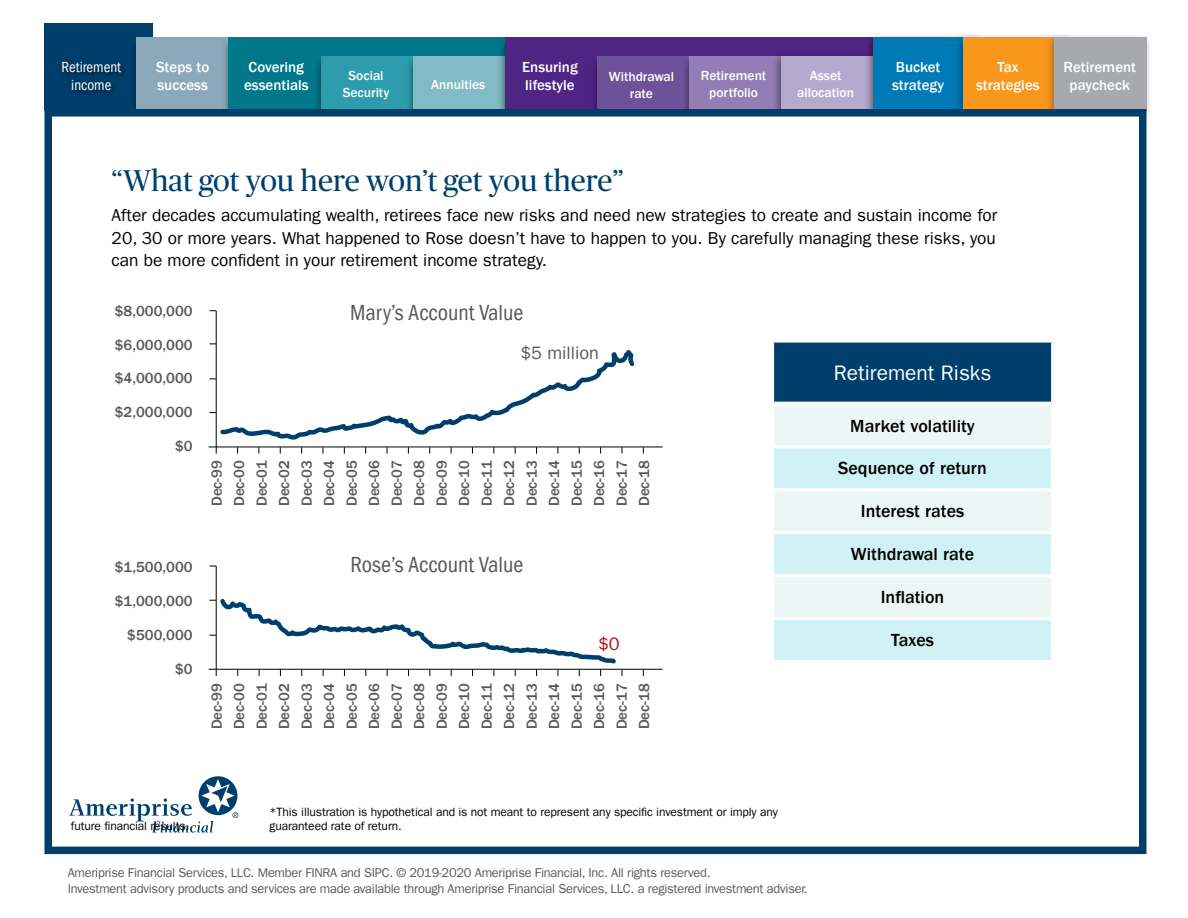
<style>
.page{position:relative;width:1188px;height:918px;background:#fff}
.page>*{position:absolute;margin:0;border:0;box-sizing:border-box;transform-origin:0 0}
.t1{font:30px "Publico Headline Ofc";letter-spacing:-.005em;color:#003f6b}
.t2{font:condensed 22.5px "ITC Frank Goth For AMPF";color:#58585b}
.t3{font:21px "ITC Frank Goth For AMPF";color:#fff}
.t4{font:500 18px "ITC Frank Goth For AMPF";color:#000}
.t5{font:18px "ITC Frank Goth For AMPF";color:#58585b}
.t6{font:18px "ITC Frank Goth For AMPF";color:#b51019}
.t7{font:17.25px/22.5px "ITC Frank Goth For AMPF";color:#000;text-align:justify}
.t8{font:500 15px/22.5px "ITC Frank Goth For AMPF";color:#58585b;text-align:justify}
.t9{font:500 15px/18px "ITC Frank Goth For AMPF";color:#fff}
.t10{font:condensed 15px/18px "ITC Frank Goth For AMPF";color:#fff;text-align:center}
.t11{font:500 13.5px/16.5px "ITC Frank Goth For AMPF";color:#fff;text-align:center}
.t12{font:12.75px/15.8px "ITC Frank Goth For AMPF";letter-spacing:-.02em;color:#58585b}
.t13{font:12px "ITC Frank Goth For AMPF";letter-spacing:-.01em;color:#000}
</style>
<div class="page">
<svg style="left:69px;top:776px;width:169px;height:57px"></svg>
<div style="left:45px;top:24px;width:108px;height:87px;background:#003f6b"></div>
<div style="left:129px;top:36px;width:129px;height:89px;background:#000;opacity:.55"></div>
<div style="left:137px;top:38px;width:113px;height:73px;background:#8ca9bc"></div>
<div style="left:221px;top:36px;width:311px;height:89px;background:#000;opacity:.55"></div>
<div style="left:229px;top:38px;width:296px;height:73px;background:#00788a"></div>
<div style="left:313px;top:55px;width:126px;height:70px;background:#000;opacity:.55"></div>
<div style="left:321px;top:57px;width:110px;height:54px;background:#2d9cac"></div>
<div style="left:405px;top:55px;width:118px;height:70px;background:#000;opacity:.55"></div>
<div style="left:413px;top:57px;width:102px;height:54px;background:#80bbc7"></div>
<div style="left:497px;top:36px;width:405px;height:89px;background:#000;opacity:.55"></div>
<div style="left:505px;top:38px;width:389px;height:73px;background:#4f2583"></div>
<div style="left:589px;top:55px;width:164px;height:70px;background:#000;opacity:.55"></div>
<div style="left:597px;top:57px;width:148px;height:54px;background:#6e5299"></div>
<div style="left:681px;top:55px;width:164px;height:70px;background:#000;opacity:.55"></div>
<div style="left:689px;top:57px;width:148px;height:54px;background:#927db4"></div>
<div style="left:771px;top:51px;width:130px;height:70px;background:#000;opacity:.45"></div>
<div style="left:781px;top:57px;width:114px;height:54px;background:#b5a9ce"></div>
<div style="left:864px;top:32px;width:121px;height:89px;background:#000;opacity:.45"></div>
<div style="left:873px;top:38px;width:106px;height:73px;background:#007ab6"></div>
<div style="left:954px;top:32px;width:124px;height:89px;background:#000;opacity:.45"></div>
<div style="left:964px;top:38px;width:108px;height:73px;background:#f8971c"></div>
<div style="left:1045px;top:32px;width:107px;height:89px;background:#000;opacity:.35"></div>
<div style="left:1055px;top:38px;width:92px;height:73px;background:#a7a9ac"></div>
<div style="left:58px;top:58px;width:70px;height:39px;background:#000;opacity:.65"></div>
<div style="left:57px;top:112px;width:1084px;height:29px;background:#fff"></div>
<hr style="left:216px;top:311px;width:1px;height:143px;background:#000">
<hr style="left:209px;top:447px;width:454px;height:1px;background:#000">
<svg style="left:220px;top:350px;width:415px;height:90px"></svg>
<hr style="left:216px;top:566px;width:1px;height:110px;background:#000">
<hr style="left:209px;top:669px;width:454px;height:1px;background:#000">
<svg style="left:209px;top:583px;width:414px;height:93px"></svg>
<div style="left:773px;top:341px;width:280px;height:63px;background:#003f6b"></div>
<div style="left:774px;top:406px;width:277px;height:39px;background:#ecf7f5"></div>
<svg style="left:774px;top:448px;width:277px;height:212px;background:#dbf3f5"></svg>
<hr style="left:771px;top:340px;width:283px;height:3px;background:#fff">
<hr style="left:771px;top:343px;width:3px;height:61px;background:#fff">
<hr style="left:1051px;top:343px;width:3px;height:61px;background:#fff">
<hr style="left:771px;top:488px;width:283px;height:3px;background:#fff">
<hr style="left:771px;top:531px;width:283px;height:3px;background:#fff">
<hr style="left:771px;top:574px;width:283px;height:3px;background:#fff">
<hr style="left:771px;top:617px;width:283px;height:3px;background:#fff">
<hr style="left:774px;top:402px;width:277px;height:4px;background:#fff">
<div style="left:44px;top:109px;width:1103px;height:745px;border:8px solid #003f6b"></div>
<p class="t10" style="left:62px;top:58px;width:61px">Retirement income</p>
<p class="t9" style="left:156px;top:58px;width:55px">Steps to success</p>
<p class="t11" style="left:343px;top:68px;width:48px">Social<br>Security</p>
<p class="t9" style="left:244px;top:58px;width:66px;text-align:center">Covering essentials</p>
<p class="t9" style="left:522px;top:58px;width:57px">Ensuring lifestyle</p>
<p class="t11" style="left:701px;top:68px;width:67px">Retirement portfolio</p>
<p class="t11" style="left:797px;top:68px;width:58px">Asset allocation</p>
<p class="t9" style="left:892px;top:58px;width:54px">Bucket strategy</p>
<p class="t9" style="left:976px;top:58px;width:65px;text-align:center">Tax strategies</p>
<p class="t9" style="left:1063px;top:58px;width:74px;text-align:center">Retirement paycheck</p>
<p class="t11" style="left:431px;top:76px;width:56px">Annuities</p>
<p class="t11" style="left:609px;top:69px;width:67px">Withdrawal rate</p>
<h1 class="t1" style="left:112px;top:159px;width:514px">“What got you here won’t get you there”</h1>
<p class="t7" style="left:112px;top:204px;width:887px">After decades accumulating wealth, retirees face new risks and need new strategies to create and sustain income for 20, 30 or more years. What happened to Rose doesn’t have to happen to you. By carefully managing these risks, you can be more confident in your retirement income strategy.</p>
<p class="t8" style="left:115px;top:300px;width:79px">$8,000,000</p>
<h2 class="t2" style="left:350px;top:300px;width:175px">Mary’s Account Value</h2>
<p class="t8" style="left:115px;top:334px;width:79px">$6,000,000</p>
<p class="t8" style="left:115px;top:367px;width:79px">$4,000,000</p>
<p class="t8" style="left:115px;top:401px;width:79px">$2,000,000</p>
<p class="t8" style="left:175px;top:435px;width:19px">$0</p>
<p class="t5" style="left:520px;top:342px;width:80px">$5 million</p>
<h3 class="t3" style="left:834px;top:360px;width:159px">Retirement Risks</h3>
<p class="t4" style="left:850px;top:415px;width:126px">Market volatility</p>
<p class="t4" style="left:838px;top:458px;width:150px">Sequence of return</p>
<p class="t4" style="left:861px;top:501px;width:105px">Interest rates</p>
<p class="t4" style="left:851px;top:544px;width:125px">Withdrawal rate</p>
<p class="t4" style="left:881px;top:587px;width:65px">Inflation</p>
<p class="t4" style="left:891px;top:630px;width:44px">Taxes</p>
<p class="t8" style="left:206px;top:506px;width:47px;rotate:-90deg">Dec-99<br>Dec-00<br>Dec-01<br>Dec-02<br>Dec-03<br>Dec-04<br>Dec-05<br>Dec-06<br>Dec-07<br>Dec-08<br>Dec-09<br>Dec-10<br>Dec-11<br>Dec-12<br>Dec-13<br>Dec-14<br>Dec-15<br>Dec-16<br>Dec-17<br>Dec-18</p>
<p class="t8" style="left:115px;top:556px;width:79px">$1,500,000</p>
<h2 class="t2" style="left:350px;top:552px;width:174px">Rose’s Account Value</h2>
<p class="t8" style="left:115px;top:590px;width:79px">$1,000,000</p>
<p class="t8" style="left:127px;top:624px;width:67px">$500,000</p>
<p class="t8" style="left:175px;top:658px;width:19px">$0</p>
<p class="t8" style="left:206px;top:729px;width:47px;rotate:-90deg">Dec-99<br>Dec-00<br>Dec-01<br>Dec-02<br>Dec-03<br>Dec-04<br>Dec-05<br>Dec-06<br>Dec-07<br>Dec-08<br>Dec-09<br>Dec-10<br>Dec-11<br>Dec-12<br>Dec-13<br>Dec-14<br>Dec-15<br>Dec-16<br>Dec-17<br>Dec-18</p>
<p class="t6" style="left:598px;top:634px;width:23px">$0</p>
<p class="t13" style="left:270px;top:805px;width:510px">*This illustration is hypothetical and is not meant to represent any specific investment or imply any</p>
<p class="t13" style="left:71px;top:819px;width:120px">future financial results.</p>
<p class="t13" style="left:270px;top:819px;width:134px">guaranteed rate of return.</p>
<p class="t12" style="left:68px;top:865px;width:742px">Ameriprise Financial Services, LLC. Member FINRA and SIPC. © 2019-2020 Ameriprise Financial, Inc. All rights reserved.<br>Investment advisory products and services are made available through Ameriprise Financial Services, LLC. a registered investment adviser.</p>
</div>
